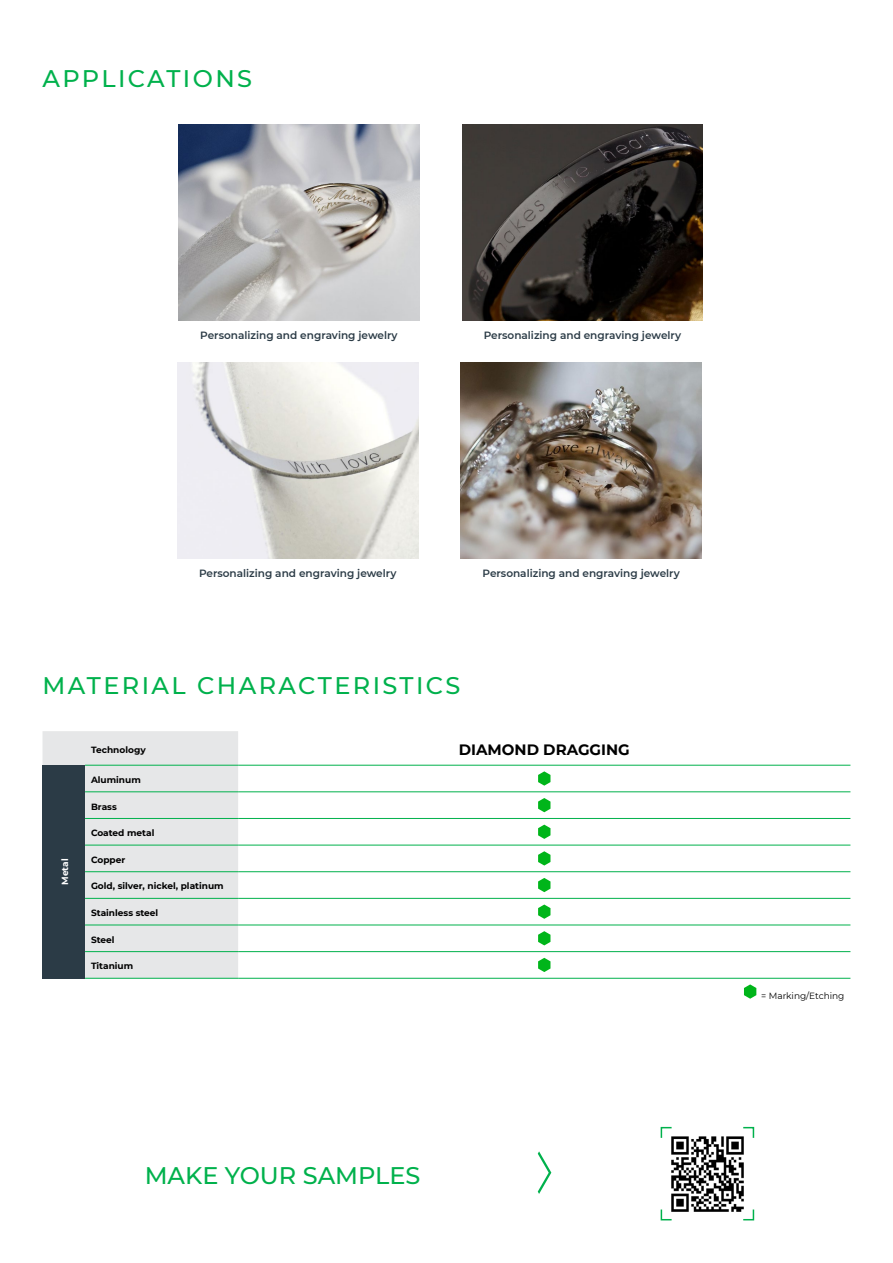
<style>
.page{position:relative;width:893px;height:1263px;background:#fff}
.page>*{position:absolute;margin:0;border:0;box-sizing:border-box;transform-origin:0 0}
.t1{font:500 24px "Montserrat";letter-spacing:.1em;color:#00b14c}
.t2{font:500 24px "Montserrat";color:#00b14c}
.t3{font:700 15px "Montserrat";color:#000}
.t4{font:600 10.5px "Montserrat";color:#2b3b46}
.t5{font:700 9px "Montserrat";color:#000}
.t6{font:9px "Montserrat";color:#000}
.t7{font:700 9px "Montserrat";color:#fff}
</style>
<div class="page">
<svg style="left:538px;top:1151px;width:13px;height:43px"></svg>
<svg style="left:660px;top:1126px;width:12px;height:12px"></svg>
<svg style="left:660px;top:1209px;width:12px;height:12px"></svg>
<svg style="left:743px;top:1126px;width:12px;height:12px"></svg>
<svg style="left:743px;top:1209px;width:12px;height:12px"></svg>
<img style="left:179px;top:125px;width:240px;height:195px">
<img style="left:177px;top:363px;width:241px;height:195px">
<img style="left:461px;top:363px;width:241px;height:195px">
<img style="left:462px;top:125px;width:241px;height:195px">
<img style="left:670px;top:1135px;width:75px;height:77px">
<div style="left:43px;top:731px;width:195px;height:247px;background:#e6e7e8"></div>
<div style="left:43px;top:765px;width:42px;height:213px;background:#2b3b46"></div>
<hr style="left:85px;top:765px;width:153px;height:1px;background:#00b14c">
<hr style="left:238px;top:765px;width:612px;height:1px;background:#00b14c">
<hr style="left:85px;top:791px;width:153px;height:1px;background:#00b14c">
<hr style="left:238px;top:791px;width:612px;height:1px;background:#00b14c">
<hr style="left:85px;top:818px;width:153px;height:1px;background:#00b14c">
<hr style="left:238px;top:818px;width:612px;height:1px;background:#00b14c">
<hr style="left:85px;top:845px;width:153px;height:1px;background:#00b14c">
<hr style="left:238px;top:845px;width:612px;height:1px;background:#00b14c">
<hr style="left:85px;top:871px;width:153px;height:1px;background:#00b14c">
<hr style="left:238px;top:871px;width:612px;height:1px;background:#00b14c">
<hr style="left:85px;top:898px;width:153px;height:1px;background:#00b14c">
<hr style="left:238px;top:898px;width:612px;height:1px;background:#00b14c">
<hr style="left:85px;top:925px;width:153px;height:1px;background:#00b14c">
<hr style="left:238px;top:925px;width:612px;height:1px;background:#00b14c">
<hr style="left:85px;top:951px;width:153px;height:1px;background:#00b14c">
<hr style="left:238px;top:951px;width:612px;height:1px;background:#00b14c">
<hr style="left:85px;top:978px;width:153px;height:1px;background:#00b14c">
<hr style="left:238px;top:978px;width:612px;height:1px;background:#00b14c">
<svg style="left:538px;top:771px;width:12px;height:15px"></svg>
<svg style="left:538px;top:798px;width:12px;height:14px"></svg>
<svg style="left:538px;top:825px;width:12px;height:14px"></svg>
<svg style="left:538px;top:851px;width:12px;height:14px"></svg>
<svg style="left:538px;top:878px;width:12px;height:14px"></svg>
<svg style="left:538px;top:904px;width:12px;height:15px"></svg>
<svg style="left:538px;top:931px;width:12px;height:14px"></svg>
<svg style="left:538px;top:958px;width:12px;height:14px"></svg>
<svg style="left:744px;top:984px;width:12px;height:15px"></svg>
<h1 class="t1" style="left:43px;top:62px;width:211px">APPLICATIONS</h1>
<p class="t4" style="left:200px;top:328px;width:199px">Personalizing and engraving jewelry</p>
<p class="t4" style="left:484px;top:328px;width:199px">Personalizing and engraving jewelry</p>
<p class="t4" style="left:199px;top:566px;width:199px">Personalizing and engraving jewelry</p>
<p class="t4" style="left:482px;top:566px;width:199px">Personalizing and engraving jewelry</p>
<h1 class="t1" style="left:43px;top:668px;width:419px">MATERIAL CHARACTERISTICS</h1>
<p class="t7" style="left:58px;top:885px;width:28px;rotate:-90deg">Metal</p>
<p class="t5" style="left:91px;top:743px;width:56px">Technology</p>
<h2 class="t3" style="left:459px;top:739px;width:173px">DIAMOND DRAGGING</h2>
<p class="t5" style="left:91px;top:773px;width:51px">Aluminum</p>
<p class="t5" style="left:91px;top:800px;width:27px">Brass</p>
<p class="t5" style="left:91px;top:826px;width:65px">Coated metal</p>
<p class="t5" style="left:91px;top:853px;width:36px">Copper</p>
<p class="t5" style="left:91px;top:880px;width:134px">Gold, silver, nickel, platinum</p>
<p class="t5" style="left:91px;top:906px;width:69px">Stainless steel</p>
<p class="t5" style="left:91px;top:933px;width:25px">Steel</p>
<p class="t5" style="left:91px;top:959px;width:44px">Titanium</p>
<h1 class="t2" style="left:145px;top:1159px;width:277px">MAKE YOUR SAMPLES</h1>
<p class="t6" style="left:761px;top:989px;width:85px">= Marking/Etching</p>
</div>
